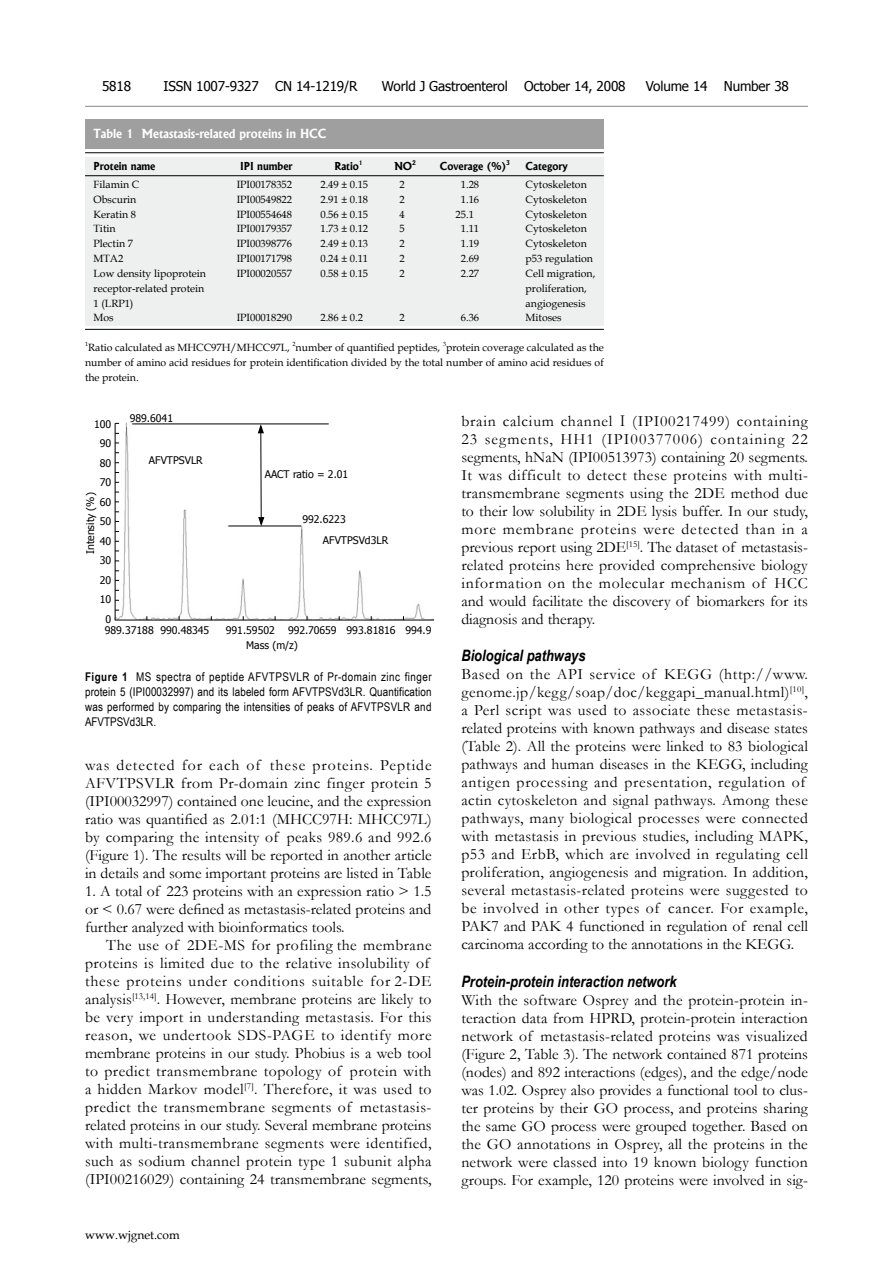
<style>
.page{position:relative;width:893px;height:1263px;background:#fff}
.page>*{position:absolute;margin:0;border:0;box-sizing:border-box;transform-origin:0 0}
.t1{font:15.75px/18px "Garamond";letter-spacing:.02em;color:#000;text-align:justify}
.t2{font:italic 700 15.75px "Arial Narrow";color:#000}
.t3{font:13.5px "Tahoma";letter-spacing:-.01em;color:#000}
.t4{font:12px/15px "Arial Narrow";letter-spacing:.02em;color:#000;text-align:justify}
.t5{font:700 12px "Albertus";color:#fff}
.t6{font:12px "Book Antiqua";color:#000}
.t7{font:10.5px/15px "Book Antiqua";color:#000}
.t8{font:10.5px/19.5px "Tahoma";color:#000}
.t9{font:700 10.5px "Albertus";color:#000}
.t10{font:700 6.15px "Albertus";color:#000}
.t11{font:6.15px "Book Antiqua";color:#000}
.s1{font-weight:700}
.s2{font-family:"Koz Min Pro";font-size:14.25px}
</style>
<div class="page">
<hr style="left:85px;top:106px;width:723px;height:1px;background:#898989">
<div style="left:85px;top:157px;width:519px;height:169px;background:#eeefef"></div>
<div style="left:85px;top:119px;width:519px;height:29px;background:#9f9fa0"></div>
<hr style="left:85px;top:152px;width:519px;height:1px;background:#000">
<hr style="left:85px;top:175px;width:519px;height:1px;background:#000">
<hr style="left:85px;top:329px;width:519px;height:1px;background:#000">
<img style="left:116px;top:423px;width:318px;height:197px">
<hr style="left:132px;top:424px;width:197px;height:1px;background:#000">
<hr style="left:228px;top:526px;width:73px;height:1px;background:#000">
<svg style="left:257px;top:516px;width:8px;height:10px"></svg>
<hr style="left:261px;top:431px;width:1px;height:86px;background:#000">
<svg style="left:257px;top:425px;width:8px;height:9px"></svg>
<hr style="left:115px;top:620px;width:319px;height:1px;background:#000">
<hr style="left:115px;top:423px;width:1px;height:197px;background:#000">
<p class="t3" style="left:102px;top:77px;width:31px">5818</p>
<p class="t3" style="left:164px;top:77px;width:195px">ISSN 1007-9327 CN 14-1219/R</p>
<p class="t3" style="left:382px;top:77px;width:245px">World J Gastroenterol October 14, 2008</p>
<p class="t3" style="left:646px;top:77px;width:145px">Volume 14 Number 38</p>
<p class="t5" style="left:94px;top:126px;width:235px">Table 1 Metastasis-related proteins in HCC</p>
<p class="t9" style="left:94px;top:160px;width:63px">Protein name</p>
<p class="t9" style="left:240px;top:160px;width:54px">IPI number</p>
<p class="t9" style="left:334px;top:160px;width:26px">Ratio</p>
<p class="t10" style="left:359px;top:159px;width:5px">1</p>
<p class="t9" style="left:394px;top:160px;width:19px">NO</p>
<p class="t10" style="left:412px;top:159px;width:5px">2</p>
<p class="t9" style="left:440px;top:160px;width:68px">Coverage (%)</p>
<p class="t10" style="left:506px;top:159px;width:5px">3</p>
<p class="t9" style="left:526px;top:160px;width:44px">Category</p>
<p class="t7" style="left:94px;top:177px;width:47px">Filamin C</p>
<p class="t7" style="left:237px;top:177px;width:57px">IPI00178352</p>
<p class="t7" style="left:320px;top:177px;width:49px">2.49 ± 0.15</p>
<p class="t7" style="left:400px;top:177px;width:7px">2</p>
<p class="t7" style="left:461px;top:177px;width:20px">1.28</p>
<p class="t7" style="left:526px;top:177px;width:63px">Cytoskeleton</p>
<p class="t7" style="left:94px;top:192px;width:44px">Obscurin</p>
<p class="t7" style="left:237px;top:192px;width:57px">IPI00549822</p>
<p class="t7" style="left:320px;top:192px;width:49px">2.91 ± 0.18</p>
<p class="t7" style="left:400px;top:192px;width:7px">2</p>
<p class="t7" style="left:461px;top:192px;width:20px">1.16</p>
<p class="t7" style="left:526px;top:192px;width:63px">Cytoskeleton</p>
<p class="t7" style="left:94px;top:206px;width:44px">Keratin 8</p>
<p class="t7" style="left:237px;top:206px;width:57px">IPI00554648</p>
<p class="t7" style="left:320px;top:206px;width:49px">0.56 ± 0.15</p>
<p class="t7" style="left:400px;top:206px;width:7px">4</p>
<p class="t7" style="left:456px;top:206px;width:20px">25.1</p>
<p class="t7" style="left:526px;top:206px;width:63px">Cytoskeleton</p>
<p class="t7" style="left:94px;top:221px;width:24px">Titin</p>
<p class="t7" style="left:237px;top:221px;width:57px">IPI00179357</p>
<p class="t7" style="left:320px;top:221px;width:49px">1.73 ± 0.12</p>
<p class="t7" style="left:400px;top:221px;width:7px">5</p>
<p class="t7" style="left:461px;top:221px;width:20px">1.11</p>
<p class="t7" style="left:526px;top:221px;width:63px">Cytoskeleton</p>
<p class="t7" style="left:94px;top:236px;width:41px">Plectin 7</p>
<p class="t7" style="left:237px;top:236px;width:57px">IPI00398776</p>
<p class="t7" style="left:320px;top:236px;width:49px">2.49 ± 0.13</p>
<p class="t7" style="left:400px;top:236px;width:7px">2</p>
<p class="t7" style="left:461px;top:236px;width:20px">1.19</p>
<p class="t7" style="left:526px;top:236px;width:63px">Cytoskeleton</p>
<p class="t7" style="left:94px;top:251px;width:31px">MTA2</p>
<p class="t7" style="left:237px;top:251px;width:57px">IPI00171798</p>
<p class="t7" style="left:320px;top:251px;width:49px">0.24 ± 0.11</p>
<p class="t7" style="left:400px;top:251px;width:7px">2</p>
<p class="t7" style="left:461px;top:251px;width:20px">2.69</p>
<p class="t7" style="left:526px;top:251px;width:69px">p53 regulation</p>
<p class="t7" style="left:94px;top:265px;width:114px">Low density lipoprotein receptor-related protein<br>1 (LRP1)</p>
<p class="t7" style="left:237px;top:265px;width:57px">IPI00020557</p>
<p class="t7" style="left:320px;top:265px;width:49px">0.58 ± 0.15</p>
<p class="t7" style="left:400px;top:265px;width:7px">2</p>
<p class="t7" style="left:461px;top:265px;width:20px">2.27</p>
<p class="t7" style="left:526px;top:265px;width:71px">Cell migration, proliferation, angiogenesis</p>
<p class="t7" style="left:94px;top:310px;width:22px">Mos</p>
<p class="t7" style="left:237px;top:310px;width:57px">IPI00018290</p>
<p class="t7" style="left:320px;top:310px;width:44px">2.86 ± 0.2</p>
<p class="t7" style="left:400px;top:310px;width:7px">2</p>
<p class="t7" style="left:461px;top:310px;width:20px">6.36</p>
<p class="t7" style="left:526px;top:310px;width:38px">Mitoses</p>
<p class="t11" style="left:85px;top:339px;width:5px">1</p>
<p class="t7" style="left:88px;top:339px;width:203px">Ratio calculated as MHCC97H/MHCC97L,</p>
<p class="t11" style="left:293px;top:339px;width:5px">2</p>
<p class="t7" style="left:296px;top:339px;width:146px">number of quantified peptides,</p>
<p class="t11" style="left:443px;top:339px;width:5px">3</p>
<p class="t7" style="left:85px;top:339px;width:520px;text-align:justify;text-indent:361px">protein coverage calculated as the number of amino acid residues for protein identification divided by the total number of amino acid residues of the protein.</p>
<p class="t8" style="left:94px;top:413px;width:19px;text-align:right">100<br>90<br>80<br>70<br>60<br>50<br>40<br>30<br>20<br>10<br>0</p>
<p class="t8" style="left:80px;top:554px;width:63px;rotate:-90deg">Intensity (%)</p>
<p class="t8" style="left:130px;top:408px;width:45px">989.6041</p>
<p class="t8" style="left:149px;top:450px;width:55px">AFVTPSVLR</p>
<p class="t8" style="left:265px;top:464px;width:85px">AACT ratio = 2.01</p>
<p class="t8" style="left:323px;top:509px;width:67px;line-height:20.5px;text-indent:-20px">992.6223<br>AFVTPSVd3LR</p>
<p class="t8" style="left:105px;top:620px;width:106px">989.37188 990.48345</p>
<p class="t8" style="left:226px;top:620px;width:51px">991.59502</p>
<p class="t8" style="left:246px;top:622px;width:187px;line-height:14.9px;text-indent:42px">992.70659 993.81816 994.9<br>Mass (m/z)</p>
<p class="t4" style="left:85px;top:669px;width:348px"><span class="s1">Figure 1</span> MS spectra of peptide AFVTPSVLR of Pr-domain zinc finger protein 5 (IPI00032997) and its labeled form AFVTPSVd3LR. Quantification was performed by comparing the intensities of peaks of AFVTPSVLR and AFVTPSVd3LR.</p>
<p class="t1" style="left:85px;top:755px;width:348px">was detected for each of these proteins. Peptide AFVTPSVLR from Pr-domain zinc finger protein 5 (IPI00032997) contained one leucine, and the expression ratio was quantified as 2.01:1 (MHCC97H: MHCC97L) by comparing the intensity of peaks 989.6 and 992.6 (Figure 1). The results will be reported in another article in details and some important proteins are listed in Table</p>
<p class="t1" style="left:85px;top:881px;width:348px">1. A total of 223 proteins with an expression ratio &gt; 1.5 or &lt; 0.67 were defined as metastasis-related proteins and further analyzed with bioinformatics tools.</p>
<p class="t1" style="left:85px;top:935px;width:348px;text-align:left;text-indent:21px">The use of 2DE-MS for profiling the membrane proteins is limited due to the relative insolubility of these proteins under conditions suitable for 2-DE analysis<sup>[13,14]</sup>. However, membrane proteins are likely to be very import in understanding metastasis. For this reason, we undertook SDS-PAGE to identify more membrane proteins in our study. Phobius is a web tool to predict transmembrane topology of protein with a hidden Markov model<sup>[7]</sup>. Therefore, it was used to predict the transmembrane segments of metastasis&shy;related proteins in our study. Several membrane proteins with multi-transmembrane segments were identified, such as sodium channel protein type 1 subunit alpha (IPI00216029) containing 24 transmembrane segments,</p>
<p class="t6" style="left:85px;top:1226px;width:96px">www.wjgnet.com</p>
<p class="t1" style="left:461px;top:411px;width:348px">brain calcium channel <span class="s2">Ⅰ</span> (IPI00217499) containing 23 segments, HH1 (IPI00377006) containing 22 segments, hNaN (IPI00513973) containing 20 segments.<br>It was difficult to detect these proteins with multi&shy;transmembrane segments using the 2DE method due to their low solubility in 2DE lysis buffer. In our study, more membrane proteins were detected than in a previous report using 2DE<sup>[15]</sup>. The dataset of metastasis&shy;related proteins here provided comprehensive biology information on the molecular mechanism of HCC and would facilitate the discovery of biomarkers for its diagnosis and therapy.</p>
<p class="t2" style="left:461px;top:644px;width:126px">Biological pathways</p>
<p class="t1" style="left:461px;top:665px;width:348px;text-align:left">Based on the API service of KEGG (http://www. genome.jp/kegg/soap/doc/keggapi_manual.html)<sup>[10]</sup>, a Perl script was used to associate these metastasis&shy;related proteins with known pathways and disease states (Table 2). All the proteins were linked to 83 biological pathways and human diseases in the KEGG, including antigen processing and presentation, regulation of actin cytoskeleton and signal pathways. Among these pathways, many biological processes were connected with metastasis in previous studies, including MAPK, p53 and ErbB, which are involved in regulating cell proliferation, angiogenesis and migration. In addition, several metastasis-related proteins were suggested to be involved in other types of cancer. For example, PAK7 and PAK 4 functioned in regulation of renal cell carcinoma according to the annotations in the KEGG.</p>
<p class="t2" style="left:461px;top:969px;width:217px">Protein-protein interaction network</p>
<p class="t1" style="left:461px;top:990px;width:348px">With the software Osprey and the protein-protein in&shy;teraction data from HPRD, protein-protein interaction network of metastasis-related proteins was visualized (Figure 2, Table 3). The network contained 871 proteins (nodes) and 892 interactions (edges), and the edge/node was 1.02. Osprey also provides a functional tool to clus&shy;ter proteins by their GO process, and proteins sharing the same GO process were grouped together. Based on the GO annotations in Osprey, all the proteins in the network were classed into 19 known biology function groups. For example, 120 proteins were involved in sig-</p>
</div>
